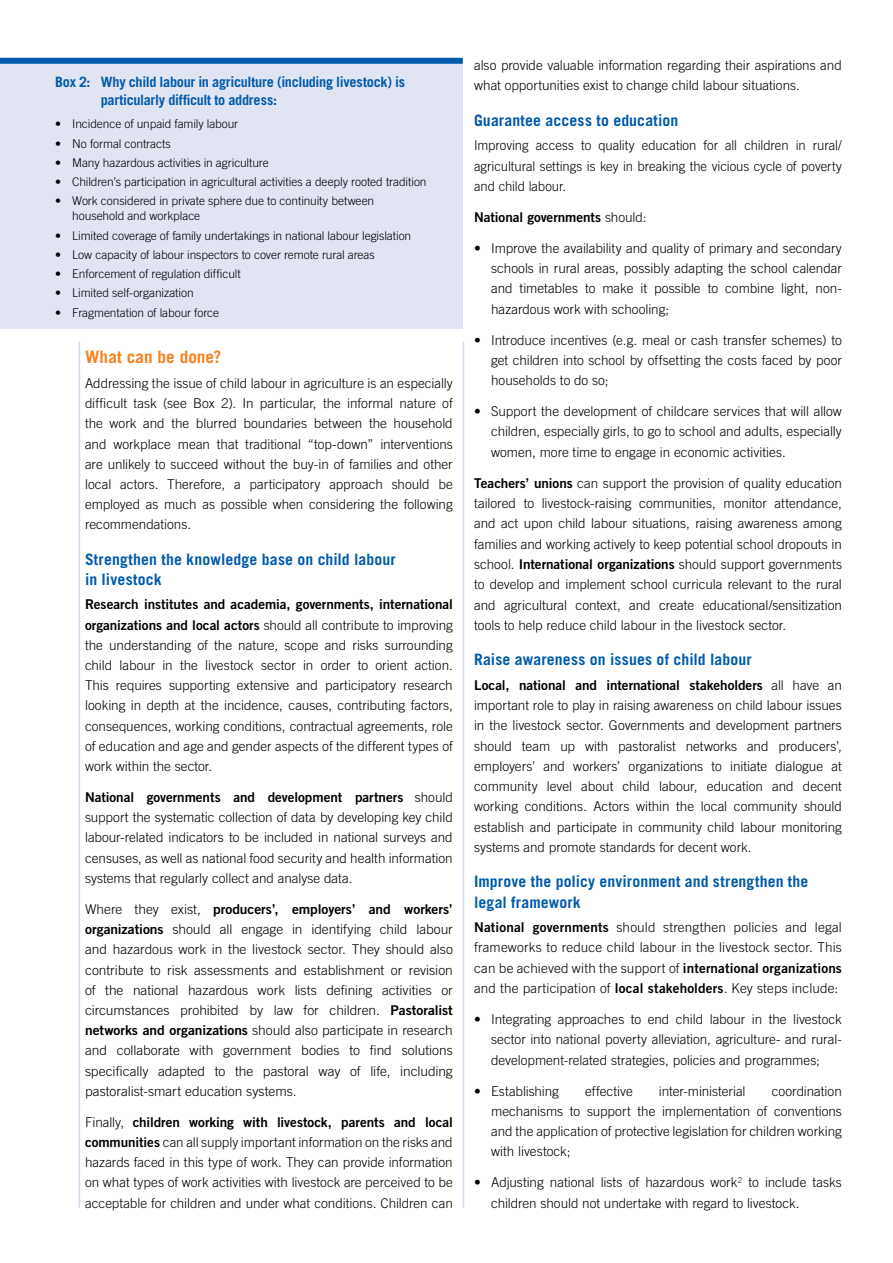
<style>
.page{position:relative;width:893px;height:1263px;background:#fff}
.page>*{position:absolute;margin:0;border:0;box-sizing:border-box;transform-origin:0 0}
.t1{font:700 17.25px "Trade Gothic LT";letter-spacing:.005em;color:#f58220}
.t2{font:700 15.75px/20.2px "Trade Gothic LT";letter-spacing:.005em;color:#005baa}
.t3{font:700 14.25px/18px "Trade Gothic LT";letter-spacing:-.02em;color:#005baa}
.t4{font:300 13.5px/20.2px "Trade Gothic LT";color:#000;text-align:justify}
.t5{font:13.5px "Trade Gothic LT Bold Two";letter-spacing:-.005em;color:#000}
.t6{font:300 12px/15px "Trade Gothic LT";letter-spacing:-.005em;color:#000}
.s1{font-family:"Trade Gothic LT Bold Two";font-weight:400}
.s2{font-family:"Trade Gothic LT";font-weight:300}
</style>
<div class="page">
<hr style="left:79px;top:342px;width:1px;height:866px;background:#d4d9ee">
<hr style="left:463px;top:342px;width:1px;height:866px;background:#d4d9ee">
<div style="left:0;top:60px;width:463px;height:269px;background:#e1e4f3"></div>
<div style="left:0;top:58px;width:463px;height:6px;background:#005baa"></div>
<p class="t3" style="left:101px;top:73px;width:306px;text-indent:-45px">Box 2: Why child labour in agriculture (including livestock) is particularly difficult to address:</p>
<p class="t6" style="left:55px;top:116px;width:184px">• Incidence of unpaid family labour</p>
<p class="t6" style="left:55px;top:136px;width:117px">• No formal contracts</p>
<p class="t6" style="left:55px;top:155px;width:215px">• Many hazardous activities in agriculture</p>
<p class="t6" style="left:55px;top:174px;width:373px">• Children’s participation in agricultural activities a deeply rooted tradition</p>
<p class="t6" style="left:72px;top:193px;width:303px;text-indent:-17px">• Work considered in private sphere due to continuity between household and workplace</p>
<p class="t6" style="left:55px;top:228px;width:357px">• Limited coverage of family undertakings in national labour legislation</p>
<p class="t6" style="left:55px;top:247px;width:321px">• Low capacity of labour inspectors to cover remote rural areas</p>
<p class="t6" style="left:55px;top:266px;width:187px">• Enforcement of regulation difficult</p>
<p class="t6" style="left:55px;top:285px;width:140px">• Limited self-organization</p>
<p class="t6" style="left:55px;top:305px;width:165px">• Fragmentation of labour force</p>
<p class="t1" style="left:85px;top:347px;width:138px">What can be done?</p>
<p class="t4" style="left:85px;top:373px;width:369px">Addressing the issue of child labour in agriculture is an especially difficult task (see Box 2). In particular, the informal nature of the work and the blurred boundaries between the household and workplace mean that traditional “top-down” interventions are unlikely to succeed without the buy-in of families and other local actors. Therefore, a participatory approach should be employed as much as possible when considering the following recommendations.</p>
<p class="t2" style="left:85px;top:549px;width:312px">Strengthen the knowledge base on child labour in livestock</p>
<p class="t5" style="left:85px;top:596px;width:369px">Research institutes and academia, governments, international</p>
<p class="t4" style="left:85px;top:614px;width:369px"><span class="s1">organizations and local actors</span> should all contribute to improving the understanding of the nature, scope and risks surrounding child labour in the livestock sector in order to orient action.<br>This requires supporting extensive and participatory research looking in depth at the incidence, causes, contributing factors, consequences, working conditions, contractual agreements, role of education and age and gender aspects of the different types of work within the sector.</p>
<p class="t5" style="left:85px;top:789px;width:369px">National governments and development partners <span class="s2">should</span></p>
<p class="t4" style="left:85px;top:807px;width:369px">support the systematic collection of data by developing key child labour-related indicators to be included in national surveys and censuses, as well as national food security and health information systems that regularly collect and analyse data.</p>
<p class="t5" style="left:85px;top:901px;width:369px"><span class="s2">Where they exist,</span> producers’, employers’ and workers’</p>
<p class="t4" style="left:85px;top:919px;width:369px"><span class="s1">organizations</span> should all engage in identifying child labour and hazardous work in the livestock sector. They should also contribute to risk assessments and establishment or revision of the national hazardous work lists defining activities or circumstances prohibited by law for children. <span class="s1">Pastoralist networks and organizations</span> should also participate in research and collaborate with government bodies to find solutions specifically adapted to the pastoral way of life, including pastoralist-smart education systems.</p>
<p class="t5" style="left:85px;top:1113px;width:369px"><span class="s2">Finally,</span> children working with livestock, parents and local</p>
<p class="t4" style="left:85px;top:1132px;width:369px"><span class="s1">communities</span> can all supply important information on the risks and hazards faced in this type of work. They can provide information on what types of work activities with livestock are perceived to be acceptable for children and under what conditions. Children can</p>
<p class="t4" style="left:474px;top:55px;width:369px">also provide valuable information regarding their aspirations and what opportunities exist to change child labour situations.</p>
<p class="t2" style="left:474px;top:110px;width:206px">Guarantee access to education</p>
<p class="t4" style="left:474px;top:135px;width:369px">Improving access to quality education for all children in rural/ agricultural settings is key in breaking the vicious cycle of poverty and child labour.</p>
<p class="t5" style="left:474px;top:209px;width:174px">National governments <span class="s2">should:</span></p>
<p class="t4" style="left:491px;top:238px;width:352px;text-indent:-17px">• Improve the availability and quality of primary and secondary schools in rural areas, possibly adapting the school calendar and timetables to make it possible to combine light, non&shy;hazardous work with schooling;</p>
<p class="t4" style="left:491px;top:329px;width:352px;text-indent:-17px">• Introduce incentives (e.g. meal or cash transfer schemes) to get children into school by offsetting the costs faced by poor households to do so;</p>
<p class="t4" style="left:491px;top:401px;width:352px;text-indent:-17px">• Support the development of childcare services that will allow children, especially girls, to go to school and adults, especially women, more time to engage in economic activities.</p>
<p class="t4" style="left:474px;top:473px;width:369px"><span class="s1">Teachers’ unions</span> can support the provision of quality education tailored to livestock-raising communities, monitor attendance, and act upon child labour situations, raising awareness among families and working actively to keep potential school dropouts in school. <span class="s1">International organizations</span> should support governments to develop and implement school curricula relevant to the rural and agricultural context, and create educational/sensitization tools to help reduce child labour in the livestock sector.</p>
<p class="t2" style="left:474px;top:649px;width:279px">Raise awareness on issues of child labour</p>
<p class="t5" style="left:474px;top:676px;width:369px">Local, national and international stakeholders <span class="s2">all have an</span></p>
<p class="t4" style="left:474px;top:695px;width:369px">important role to play in raising awareness on child labour issues in the livestock sector. Governments and development partners should team up with pastoralist networks and producers’, employers’ and workers’ organizations to initiate dialogue at community level about child labour, education and decent working conditions. Actors within the local community should establish and participate in community child labour monitoring systems and promote standards for decent work.</p>
<p class="t2" style="left:474px;top:871px;width:336px">Improve the policy environment and strengthen the legal framework</p>
<p class="t4" style="left:474px;top:917px;width:369px"><span class="s1">National governments</span> should strengthen policies and legal frameworks to reduce child labour in the livestock sector. This can be achieved with the support of <span class="s1">international organizations </span>and the participation of <span class="s1">local stakeholders</span>. Key steps include:</p>
<p class="t4" style="left:491px;top:1009px;width:352px;text-indent:-17px">• Integrating approaches to end child labour in the livestock sector into national poverty alleviation, agriculture- and rural&shy;development-related strategies, policies and programmes;</p>
<p class="t4" style="left:474px;top:1080px;width:86px">• Establishing</p>
<p class="t4" style="left:585px;top:1080px;width:49px">effective</p>
<p class="t4" style="left:659px;top:1080px;width:88px">inter-ministerial</p>
<p class="t4" style="left:491px;top:1080px;width:352px;text-indent:281px">coordination mechanisms to support the implementation of conventions and the application of protective legislation for children working with livestock;</p>
<p class="t4" style="left:491px;top:1172px;width:352px;text-indent:-17px">• Adjusting national lists of hazardous work<sup>2</sup> to include tasks children should not undertake with regard to livestock.</p>
</div>
